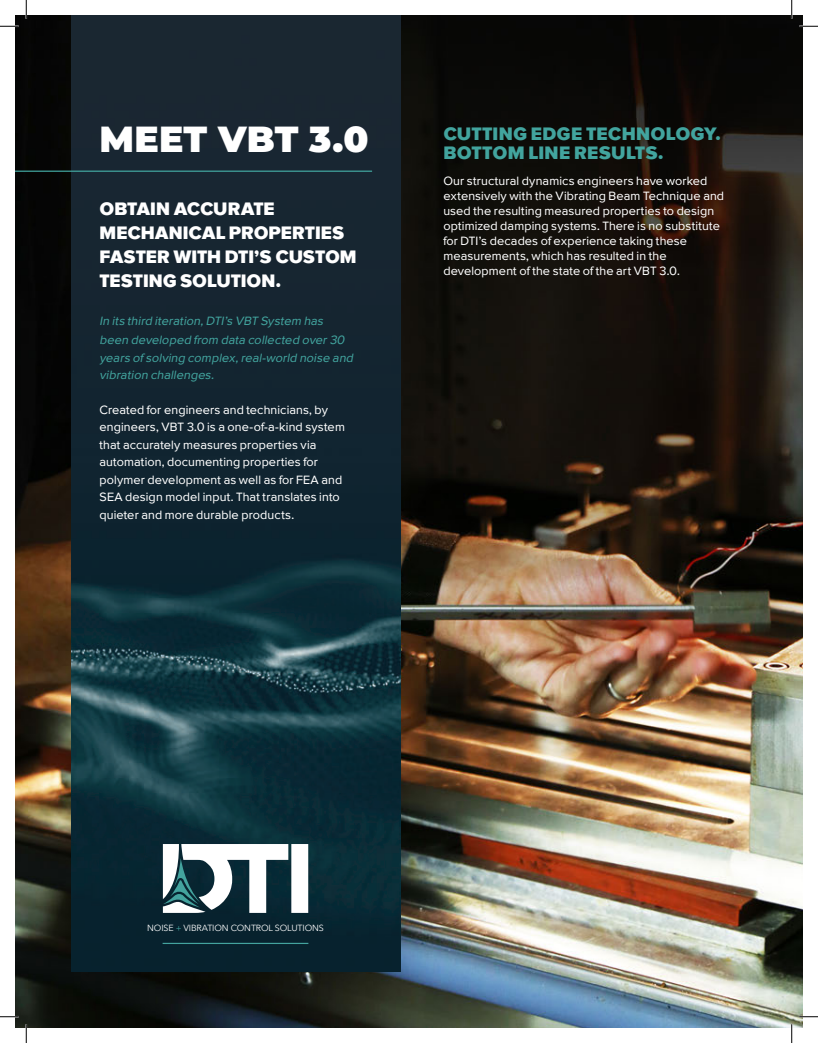
<style>
.page{position:relative;width:818px;height:1043px;background:#fff}
.page>*{position:absolute;margin:0;border:0;box-sizing:border-box;transform-origin:0 0}
.t1{font:900 36.25px "Montserrat";letter-spacing:.005em;color:#fff}
.t2{font:900 18.75px/23.8px "Proxima Sans";letter-spacing:-.005em;color:#fff}
.t3{font:900 18.75px/18.8px "Proxima Sans";letter-spacing:.01em;color:#42a49e}
.t4{font:12.5px/15px "Proxima Sans";letter-spacing:.01em;color:#fff}
.t5{font:italic 12.5px/18.8px "Proxima Sans";color:#42a49e}
.t6{font:8.88px "Avenir Next";letter-spacing:-.015em;color:#fff}
.s1{color:#43a39e}
</style>
<div class="page">
<img style="left:15px;top:15px;width:787px;height:1013px">
<img style="left:71px;top:15px;width:329px;height:956px">
<svg style="left:163px;top:844px;width:145px;height:68px"></svg>
<hr style="left:163px;top:942px;width:145px;height:2px;background:#43a39e">
<hr style="left:15px;top:170px;width:357px;height:2px;background:#42a49e">
<svg style="left:0;top:25px;width:19px;height:2px"></svg>
<svg style="left:799px;top:25px;width:19px;height:2px"></svg>
<svg style="left:0;top:1015px;width:19px;height:2px"></svg>
<svg style="left:799px;top:1015px;width:19px;height:2px"></svg>
<svg style="left:25px;top:0;width:2px;height:19px"></svg>
<svg style="left:25px;top:1024px;width:2px;height:18px"></svg>
<svg style="left:790px;top:0;width:2px;height:19px"></svg>
<svg style="left:790px;top:1024px;width:2px;height:18px"></svg>
<h1 class="t1" style="left:99px;top:112px;width:270px">MEET VBT 3.0</h1>
<h2 class="t2" style="left:99px;top:197px;width:259px">OBTAIN ACCURATE<br>MECHANICAL PROPERTIES<br>FASTER WITH DTI’S CUSTOM<br>TESTING SOLUTION.</h2>
<p class="t5" style="left:99px;top:312px;width:249px">In its third iteration,DTI’s VBT System has been developed from data collected over30</p>
<p class="t5" style="left:99px;top:348px;width:257px;line-height:17.5px">years of solving complex,real-world noise and vibration challenges.</p>
<p class="t4" style="left:99px;top:400px;width:247px;line-height:17.5px">Created for engineers and technicians, by engineers, VBT 3.0 is a one-of-a-kind system that accurately measures properties via automation, documenting properties for polymer development as well as for FEA and SEA design model input. That translates into quieter and more durable products.</p>
<h2 class="t3" style="left:443px;top:124px;width:279px">CUTTING EDGE TECHNOLOGY.<br>BOTTOM LINE RESULTS.</h2>
<p class="t4" style="left:443px;top:173px;width:282px">Our structural dynamics engineers have worked extensively with the Vibrating Beam Technique and used the resulting measured properties to design optimized damping systems. There is no substitute for DTI’s decades of experience taking these measurements, which has resulted in the development of the state of the art VBT 3.0.</p>
<p class="t6" style="left:147px;top:920px;width:178px">NOISE <span class="s1">+</span> VIBRATION CONTROL SOLUTIONS</p>
</div>
